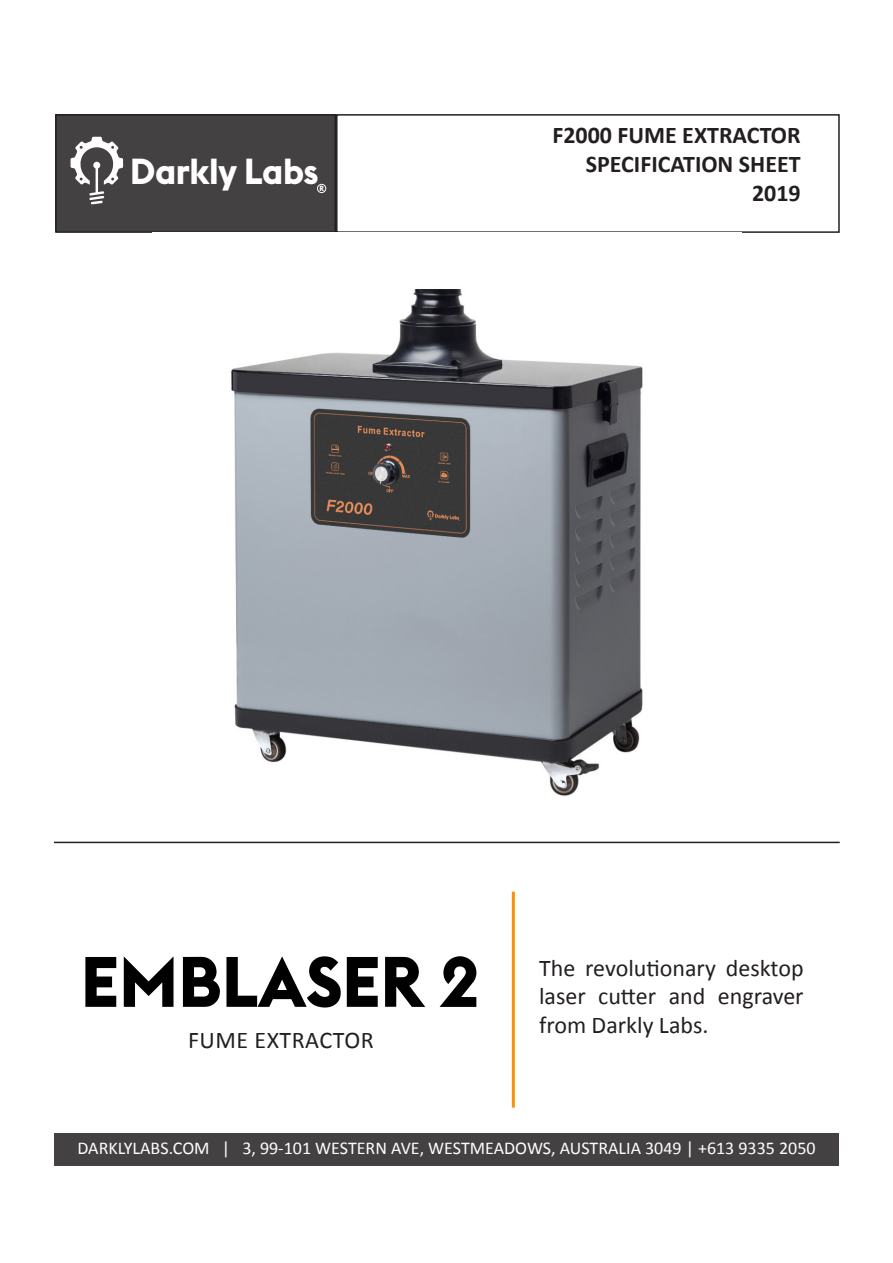
<style>
.page{position:relative;width:893px;height:1263px;background:#fff}
.page>*{position:absolute;margin:0;border:0;box-sizing:border-box;transform-origin:0 0}
.t1{font:700 35.7px "Euclid BP";letter-spacing:-.01em;color:#fff}
.t2{font:24px/28.8px "Calibri";color:#231f20;text-align:justify}
.t3{font:700 24px "Calibri";color:#231f20}
.t4{font:24px "Calibri";letter-spacing:.02em;color:#231f20}
.t5{font:18px "Calibri";color:#fff}
.t6{font:700 7.5px "Euclid BP";color:#fff}
</style>
<div class="page">
<div style="left:56px;top:115px;width:279px;height:117px;background:#444142"></div>
<div style="left:317px;top:184px;width:9px;height:9px;border:1px solid #fff;border-radius:50%"></div>
<svg style="left:71px;top:137px;width:52px;height:67px"></svg>
<div style="left:55px;top:114px;width:281px;height:119px;border:2px solid #231f20"></div>
<div style="left:336px;top:114px;width:504px;height:119px;border:2px solid #231f20"></div>
<img style="left:152px;top:232px;width:590px;height:610px">
<hr style="left:54px;top:842px;width:786px;height:1px;background:#231f20">
<div style="left:54px;top:1133px;width:785px;height:32px;background:#444142"></div>
<svg style="left:85px;top:957px;width:31px;height:50px"></svg>
<svg style="left:124px;top:956px;width:50px;height:51px"></svg>
<svg style="left:347px;top:957px;width:31px;height:50px"></svg>
<svg style="left:440px;top:956px;width:36px;height:51px"></svg>
<svg style="left:385px;top:957px;width:40px;height:50px"></svg>
<svg style="left:226px;top:956px;width:115px;height:51px"></svg>
<svg style="left:183px;top:957px;width:37px;height:50px"></svg>
<hr style="left:512px;top:892px;width:3px;height:216px;background:#f69406">
<h1 class="t1" style="left:130px;top:149px;width:190px">Darkly Labs</h1>
<p class="t6" style="left:319px;top:184px;width:6px">R</p>
<p class="t3" style="left:552px;top:120px;width:250px">F2000 FUME EXTRACTOR</p>
<p class="t3" style="left:586px;top:149px;width:216px">SPECIFICATION SHEET</p>
<p class="t3" style="left:752px;top:178px;width:50px">2019</p>
<p class="t4" style="left:188px;top:1025px;width:187px">FUME EXTRACTOR</p>
<p class="t2" style="left:539px;top:952px;width:266px">The revolutionary desktop laser cutter and engraver from Darkly Labs.</p>
<p class="t5" style="left:77px;top:1137px;width:740px">DARKLYLABS.COM | 3, 99-101 WESTERN AVE, WESTMEADOWS, AUSTRALIA 3049 | +613 9335 2050</p>
</div>
